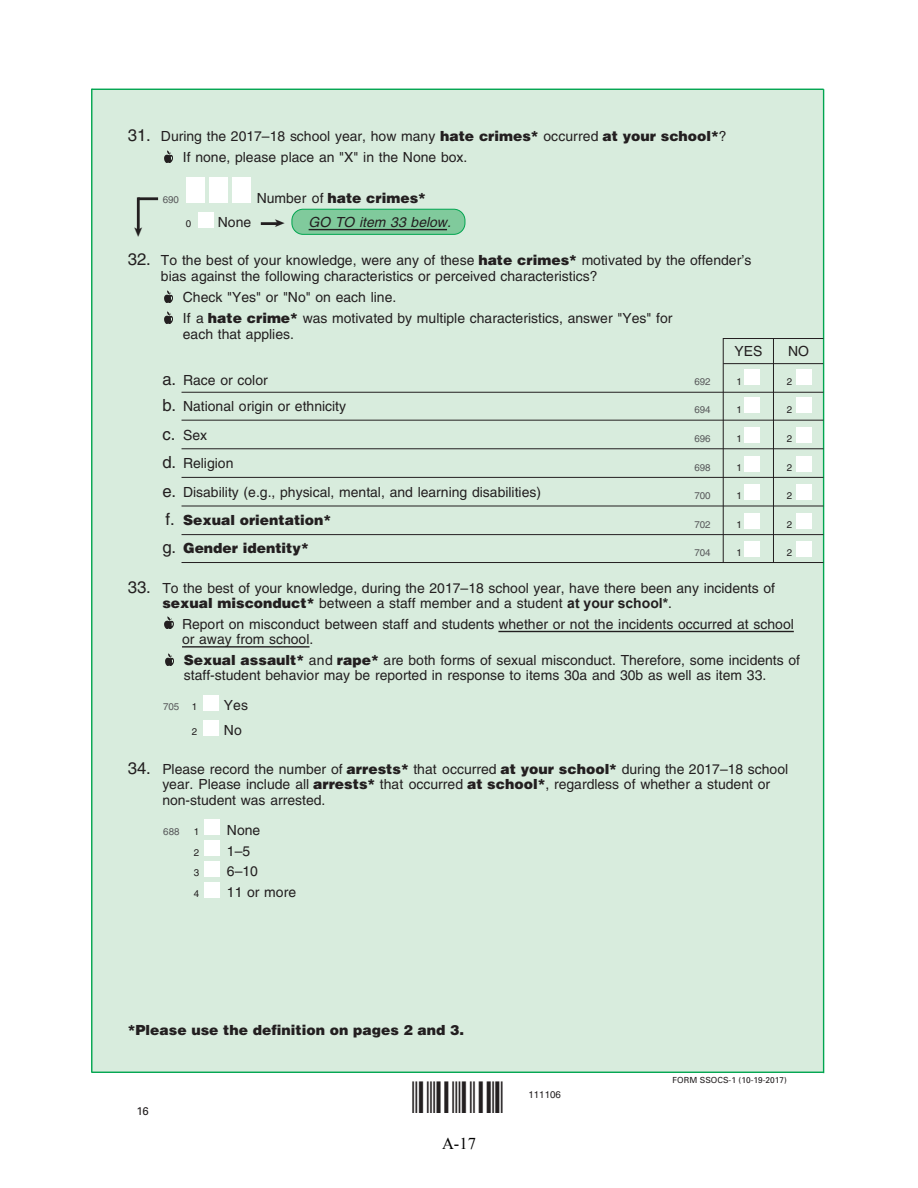
<style>
.page{position:relative;width:918px;height:1188px;background:#fff}
.page>*{position:absolute;margin:0;border:0;box-sizing:border-box;transform-origin:0 0}
.t1{font:31.5px "Interleaved 2 of 5 B";color:#231f20;scale:.37 1}
.t2{font:16.5px "Times New Roman";color:#000}
.t3{font:13.95px/15.3px "Helvetica";color:#231f20}
.t4{font:900 13.95px "Helvetica";color:#231f20}
.t5{font:italic 13.95px "Helvetica";color:#231f20}
.t6{font:11.1px "Univers";color:#231f20}
.t7{font:9.75px "Helvetica";color:#57585a}
.t8{font:9.75px "Helvetica";color:#231f20}
.t9{font:8.4px "Univers";color:#231f20}
.s1{font-size:16.8px}
.s2{font-weight:900}
.s3{font-weight:400}
.s4{font-weight:400;font-size:16.8px}
.s5{font-family:"Arial";font-weight:700}
</style>
<div class="page">
<div style="left:91px;top:89px;width:732px;height:984px;background:#d8ecdd"></div>
<hr style="left:823px;top:89px;width:1px;height:984px;background:#00a54f">
<hr style="left:92px;top:89px;width:732px;height:1px;background:#00a54f">
<hr style="left:91px;top:89px;width:1px;height:984px;background:#00a54f">
<hr style="left:92px;top:1072px;width:732px;height:1px;background:#00a54f">
<hr style="left:182px;top:562px;width:641px;height:1px;background:#231f20">
<hr style="left:182px;top:534px;width:641px;height:1px;background:#231f20">
<hr style="left:182px;top:506px;width:641px;height:1px;background:#231f20">
<hr style="left:182px;top:477px;width:641px;height:1px;background:#231f20">
<hr style="left:182px;top:448px;width:641px;height:1px;background:#231f20">
<hr style="left:182px;top:420px;width:641px;height:1px;background:#231f20">
<hr style="left:182px;top:392px;width:641px;height:1px;background:#231f20">
<div style="left:186px;top:178px;width:19px;height:25px;background:#fff"></div>
<div style="left:232px;top:178px;width:19px;height:25px;background:#fff"></div>
<div style="left:209px;top:178px;width:19px;height:25px;background:#fff"></div>
<div style="left:199px;top:212px;width:15px;height:15px;background:#fff"></div>
<div style="left:203px;top:720px;width:15px;height:15px;background:#fff"></div>
<div style="left:203px;top:695px;width:15px;height:15px;background:#fff"></div>
<div style="left:205px;top:820px;width:15px;height:15px;background:#fff"></div>
<div style="left:205px;top:840px;width:15px;height:16px;background:#fff"></div>
<div style="left:205px;top:861px;width:15px;height:15px;background:#fff"></div>
<div style="left:205px;top:882px;width:15px;height:15px;background:#fff"></div>
<hr style="left:498px;top:631px;width:296px;height:1px;background:#231f20">
<hr style="left:182px;top:646px;width:128px;height:2px;background:#231f20">
<svg style="left:164px;top:151px;width:9px;height:12px"></svg>
<hr style="left:137px;top:199px;width:3px;height:31px;background:#231f20">
<hr style="left:138px;top:197px;width:20px;height:3px;background:#231f20">
<hr style="left:261px;top:222px;width:18px;height:3px;background:#231f20">
<div style="left:292px;top:209px;width:173px;height:25px;background:#80ca9c;border-radius:11px"></div>
<div style="left:292px;top:209px;width:173px;height:26px;border:1px solid #00a54f;border-radius:11px"></div>
<hr style="left:309px;top:229px;width:138px;height:1px;background:#231f20">
<svg style="left:164px;top:290px;width:9px;height:12px"></svg>
<svg style="left:164px;top:311px;width:9px;height:13px"></svg>
<svg style="left:723px;top:338px;width:101px;height:225px"></svg>
<svg style="left:165px;top:616px;width:9px;height:12px"></svg>
<svg style="left:165px;top:653px;width:9px;height:12px"></svg>
<p class="t3" style="left:128px;top:130px;width:601px"><span class="s1">31.</span> During the 2017–18 school year, how many <span class="s2">hate crimes*</span> occurred <span class="s2">at your school*</span>?</p>
<p class="t3" style="left:183px;top:151px;width:286px">If none, please place an "X" in the None box.</p>
<p class="t7" style="left:163px;top:196px;width:18px">690</p>
<p class="t4" style="left:257px;top:193px;width:171px"><span class="s3">Number of</span> hate crimes*</p>
<p class="t8" style="left:186px;top:220px;width:7px">0</p>
<p class="t3" style="left:218px;top:216px;width:35px">None</p>
<p class="t5" style="left:309px;top:217px;width:144px">GO TO item 33 below.</p>
<p class="t3" style="left:161px;top:254px;width:592px;text-indent:-33px"><span class="s1">32.</span> To the best of your knowledge, were any of these <span class="s2">hate crimes*</span> motivated by the offender’s bias against the following characteristics or perceived characteristics?</p>
<p class="t3" style="left:183px;top:291px;width:215px">Check "Yes" or "No" on each line.</p>
<p class="t3" style="left:183px;top:312px;width:491px">If a <span class="s2">hate crime*</span> was motivated by multiple characteristics, answer "Yes" for each that applies.</p>
<p class="t3" style="left:734px;top:345px;width:29px">YES</p>
<p class="t3" style="left:788px;top:345px;width:22px">NO</p>
<p class="t3" style="left:162px;top:374px;width:107px"><span class="s1">a.</span> Race or color</p>
<p class="t7" style="left:694px;top:378px;width:18px">692</p>
<p class="t8" style="left:737px;top:378px;width:7px">1</p>
<p class="t8" style="left:787px;top:378px;width:7px">2</p>
<p class="t3" style="left:162px;top:400px;width:185px"><span class="s1">b.</span> National origin or ethnicity</p>
<p class="t7" style="left:694px;top:406px;width:18px">694</p>
<p class="t8" style="left:737px;top:406px;width:7px">1</p>
<p class="t8" style="left:787px;top:406px;width:7px">2</p>
<p class="t3" style="left:162px;top:428px;width:46px"><span class="s1">c.</span> Sex</p>
<p class="t7" style="left:694px;top:435px;width:18px">696</p>
<p class="t8" style="left:737px;top:435px;width:7px">1</p>
<p class="t8" style="left:787px;top:435px;width:7px">2</p>
<p class="t3" style="left:162px;top:457px;width:73px"><span class="s1">d.</span> Religion</p>
<p class="t7" style="left:694px;top:464px;width:18px">698</p>
<p class="t8" style="left:737px;top:464px;width:7px">1</p>
<p class="t8" style="left:787px;top:464px;width:7px">2</p>
<p class="t3" style="left:162px;top:486px;width:380px"><span class="s1">e.</span> Disability (e.g., physical, mental, and learning disabilities)</p>
<p class="t7" style="left:694px;top:492px;width:18px">700</p>
<p class="t8" style="left:737px;top:492px;width:7px">1</p>
<p class="t8" style="left:787px;top:492px;width:7px">2</p>
<p class="t4" style="left:166px;top:515px;width:167px"><span class="s4">f.</span> Sexual orientation*</p>
<p class="t7" style="left:694px;top:521px;width:18px">702</p>
<p class="t8" style="left:737px;top:521px;width:7px">1</p>
<p class="t8" style="left:787px;top:521px;width:7px">2</p>
<p class="t4" style="left:162px;top:543px;width:148px"><span class="s4">g.</span> Gender identity*</p>
<p class="t7" style="left:694px;top:549px;width:18px">704</p>
<p class="t8" style="left:737px;top:549px;width:7px">1</p>
<p class="t8" style="left:787px;top:549px;width:7px">2</p>
<p class="t3" style="left:162px;top:582px;width:614px;text-indent:-35px"><span class="s1">33.</span> To the best of your knowledge, during the 2017–18 school year, have there been any incidents of <span class="s2">sexual misconduct*</span> between a staff member and a student <span class="s5">at your school*</span>.</p>
<p class="t3" style="left:182px;top:617px;width:613px">Report on misconduct between staff and students whether or not the incidents occurred at school or away from school.</p>
<p class="t3" style="left:184px;top:654px;width:618px"><span class="s2">Sexual assault*</span> and <span class="s2">rape*</span> are both forms of sexual misconduct. Therefore, some incidents of staff-student behavior may be reported in response to items 30a and 30b as well as item 33.</p>
<p class="t7" style="left:163px;top:703px;width:18px">705</p>
<p class="t8" style="left:192px;top:703px;width:7px">1</p>
<p class="t3" style="left:224px;top:699px;width:26px">Yes</p>
<p class="t8" style="left:192px;top:728px;width:7px">2</p>
<p class="t3" style="left:224px;top:724px;width:19px">No</p>
<p class="t3" style="left:162px;top:763px;width:627px;text-indent:-35px"><span class="s1">34.</span> Please record the number of <span class="s2">arrests*</span> that occurred <span class="s2">at your school*</span> during the 2017–18 school year. Please include all <span class="s2">arrests*</span> that occurred <span class="s2">at school*</span>, regardless of whether a student or non-student was arrested.</p>
<p class="t7" style="left:163px;top:828px;width:18px">688</p>
<p class="t8" style="left:194px;top:828px;width:7px">1</p>
<p class="t3" style="left:227px;top:824px;width:35px">None</p>
<p class="t8" style="left:194px;top:849px;width:7px">2</p>
<p class="t3" style="left:227px;top:844px;width:25px">1–5</p>
<p class="t8" style="left:194px;top:869px;width:7px">3</p>
<p class="t3" style="left:227px;top:865px;width:33px">6–10</p>
<p class="t8" style="left:194px;top:890px;width:7px">4</p>
<p class="t3" style="left:227px;top:886px;width:71px">11 or more</p>
<p class="t4" style="left:128px;top:1025px;width:338px">*Please use the definition on pages 2 and 3.</p>
<p class="t6" style="left:136px;top:1107px;width:14px">16</p>
<h1 class="t1" style="left:413px;top:1084px;width:249px">§,,’¤</h1>
<p class="t2" style="left:442px;top:1132px;width:35px">A-17</p>
<p class="t8" style="left:528px;top:1091px;width:34px">111106</p>
<p class="t9" style="left:673px;top:1077px;width:116px">FORM SSOCS-1 (10-19-2017)</p>
</div>
